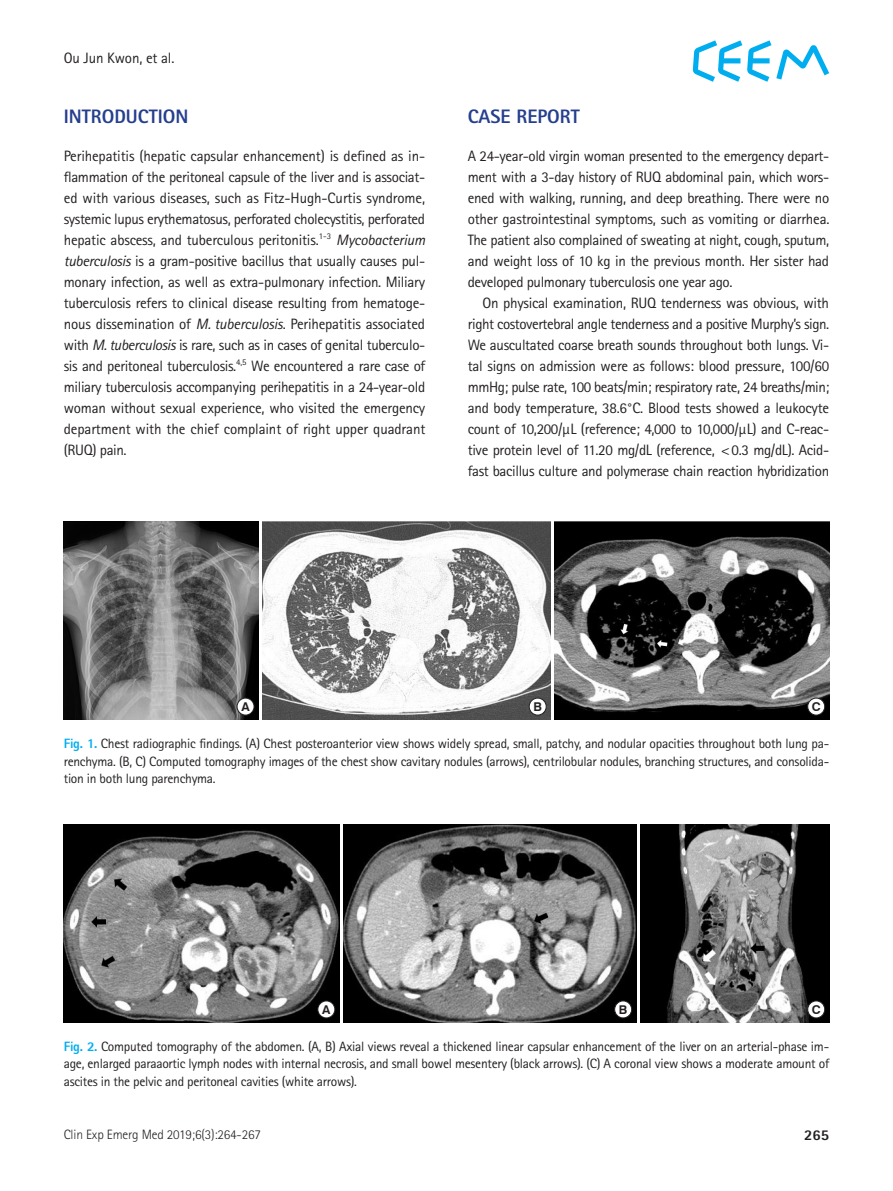
<style>
.page{position:relative;width:893px;height:1191px;background:#fff}
.page>*{position:absolute;margin:0;border:0;box-sizing:border-box;transform-origin:0 0}
.본문대제목{font:800 19.5px "Rotis Sans Serif Std";color:#253f8e}
.본문{font:15px/21px "Rotis Sans Serif Std";letter-spacing:-.025em;color:#231f20;text-align:justify}
.t1{font:800 15px "Rotis Sans Serif Std";color:#231f20}
.표제목그림캡션{font:13.5px/17.5px "Rotis Sans Serif Std";letter-spacing:-.02em;color:#231f20;text-align:justify}
.t2{font:300 13.5px "Rotis Sans Serif Std";letter-spacing:-.01em;color:#231f20}
.t3{font:700 12.15px "Swiss 721 BT";color:#231f20}
.s1{font-style:italic}
.s2{font-weight:800;color:#00aeef}
</style>
<div class="page">
<svg style="left:693px;top:40px;width:136px;height:42px"></svg>
<img style="left:555px;top:522px;width:274px;height:197px">
<img style="left:263px;top:522px;width:288px;height:197px">
<img style="left:64px;top:522px;width:195px;height:197px">
<div style="left:237px;top:698px;width:17px;height:17px;background:#fff;border-radius:50%"></div>
<div style="left:237px;top:698px;width:17px;height:17px;border:1px solid #231f20;border-radius:50%"></div>
<div style="left:529px;top:698px;width:17px;height:17px;background:#fff;border-radius:50%"></div>
<div style="left:529px;top:698px;width:17px;height:17px;border:1px solid #231f20;border-radius:50%"></div>
<div style="left:808px;top:698px;width:17px;height:17px;background:#fff;border-radius:50%"></div>
<div style="left:807px;top:698px;width:18px;height:17px;border:1px solid #231f20;border-radius:50%"></div>
<img style="left:344px;top:824px;width:292px;height:198px">
<img style="left:640px;top:824px;width:189px;height:198px">
<img style="left:64px;top:824px;width:275px;height:198px">
<div style="left:318px;top:1001px;width:17px;height:17px;background:#fff;border-radius:50%"></div>
<div style="left:318px;top:1000px;width:17px;height:18px;border:1px solid #231f20;border-radius:50%"></div>
<div style="left:615px;top:1001px;width:17px;height:17px;background:#fff;border-radius:50%"></div>
<div style="left:614px;top:1000px;width:18px;height:18px;border:1px solid #231f20;border-radius:50%"></div>
<div style="left:808px;top:1001px;width:17px;height:17px;background:#fff;border-radius:50%"></div>
<div style="left:807px;top:1000px;width:18px;height:18px;border:1px solid #231f20;border-radius:50%"></div>
<p class="본문" style="left:64px;top:47px;width:112px">Ou Jun Kwon, et al.</p>
<p class="본문대제목" style="left:64px;top:104px;width:126px">INTRODUCTION</p>
<p class="본문" style="left:64px;top:145px;width:363px">Perihepatitis (hepatic capsular enhancement) is defined as in&shy;flammation of the peritoneal capsule of the liver and is associat&shy;ed with various diseases, such as Fitz-Hugh-Curtis syndrome, systemic lupus erythematosus, perforated cholecystitis, perforated hepatic abscess, and tuberculous peritonitis.<sup>1-3</sup> <span class="s1">Mycobacterium tuberculosis</span> is a gram-positive bacillus that usually causes pul&shy;monary infection, as well as extra-pulmonary infection. Miliary tuberculosis refers to clinical disease resulting from hematoge&shy;nous dissemination of <span class="s1">M. tuberculosis</span>. Perihepatitis associated with <span class="s1">M. tuberculosis</span> is rare, such as in cases of genital tuberculo&shy;sis and peritoneal tuberculosis.<sup>4,5</sup> We encountered a rare case of miliary tuberculosis accompanying perihepatitis in a 24-year-old woman without sexual experience, who visited the emergency department with the chief complaint of right upper quadrant (RUQ) pain.</p>
<p class="본문대제목" style="left:468px;top:104px;width:113px">CASE REPORT</p>
<p class="본문" style="left:468px;top:145px;width:363px">A 24-year-old virgin woman presented to the emergency depart&shy;ment with a 3-day history of RUQ abdominal pain, which wors&shy;ened with walking, running, and deep breathing. There were no other gastrointestinal symptoms, such as vomiting or diarrhea.<br>The patient also complained of sweating at night, cough, sputum, and weight loss of 10 kg in the previous month. Her sister had developed pulmonary tuberculosis one year ago.</p>
<p class="본문" style="left:468px;top:292px;width:363px;text-indent:15px">On physical examination, RUQ tenderness was obvious, with right costovertebral angle tenderness and a positive Murphy’s sign.<br>We auscultated coarse breath sounds throughout both lungs. Vi&shy;tal signs on admission were as follows: blood pressure, 100/60 mmHg; pulse rate, 100 beats/min; respiratory rate, 24 breaths/min; and body temperature, 38.6°C. Blood tests showed a leukocyte count of 10,200/µL (reference; 4,000 to 10,000/µL) and C-reac&shy;tive protein level of 11.20 mg/dL (reference, &lt;0.3 mg/dL). Acid&shy;fast bacillus culture and polymerase chain reaction hybridization</p>
<p class="t3" style="left:241px;top:699px;width:10px">A</p>
<p class="t3" style="left:533px;top:699px;width:10px">B</p>
<p class="t3" style="left:812px;top:699px;width:10px">C</p>
<p class="표제목그림캡션" style="left:64px;top:734px;width:767px"><span class="s2">Fig. 1.</span> Chest radiographic findings. (A) Chest posteroanterior view shows widely spread, small, patchy, and nodular opacities throughout both lung pa&shy;renchyma. (B, C) Computed tomography images of the chest show cavitary nodules (arrows), centrilobular nodules, branching structures, and consolida&shy;tion in both lung parenchyma.</p>
<p class="t3" style="left:322px;top:1002px;width:10px">A</p>
<p class="t3" style="left:619px;top:1002px;width:10px">B</p>
<p class="t3" style="left:812px;top:1002px;width:10px">C</p>
<p class="표제목그림캡션" style="left:64px;top:1037px;width:767px"><span class="s2">Fig. 2.</span> Computed tomography of the abdomen. (A, B) Axial views reveal a thickened linear capsular enhancement of the liver on an arterial-phase im&shy;age, enlarged paraaortic lymph nodes with internal necrosis, and small bowel mesentery (black arrows). (C) A coronal view shows a moderate amount of ascites in the pelvic and peritoneal cavities (white arrows).</p>
<p class="t2" style="left:64px;top:1126px;width:199px">Clin Exp Emerg Med 2019;6(3):264-267</p>
<p class="t1" style="left:804px;top:1125px;width:27px">265</p>
</div>
